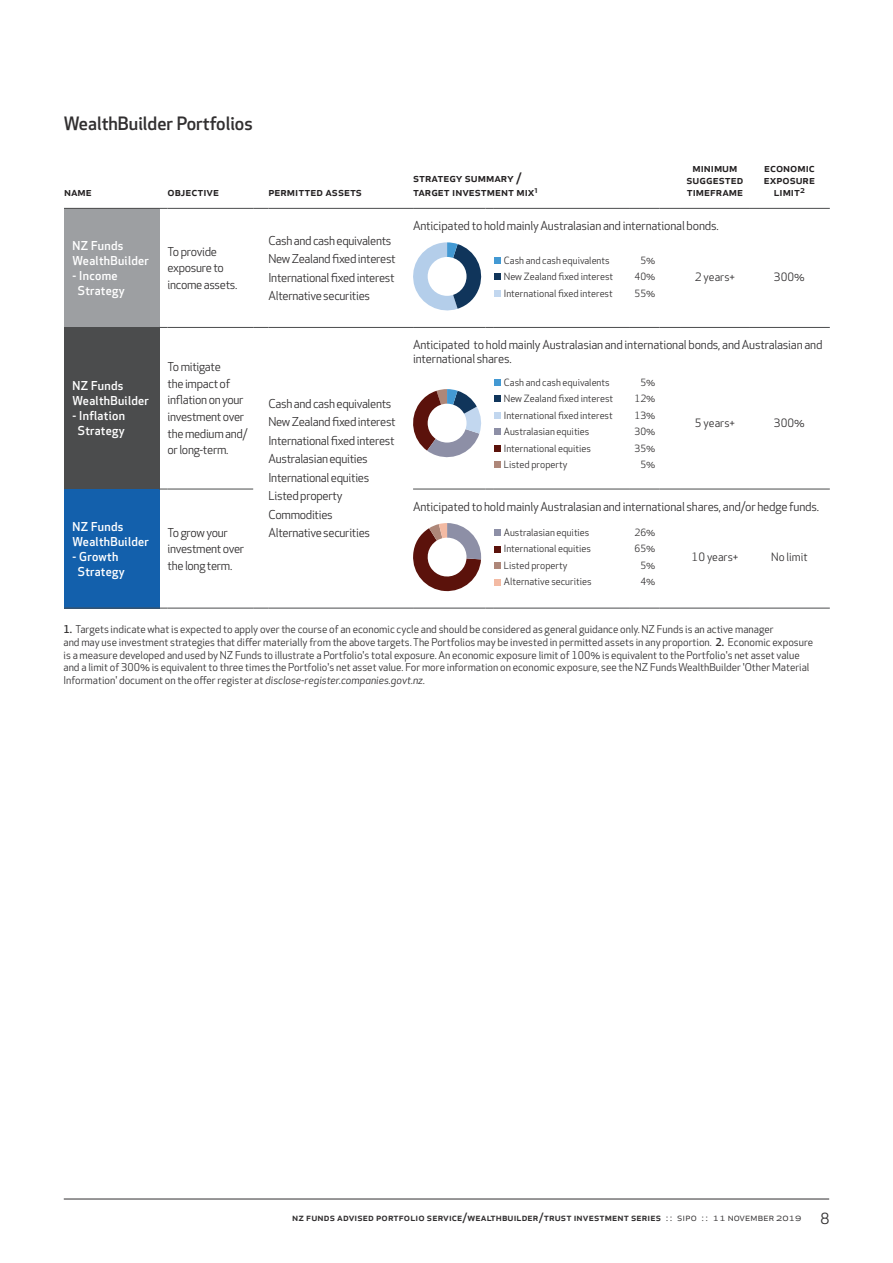
<style>
.page{position:relative;width:893px;height:1263px;background:#fff}
.page>*{position:absolute;margin:0;border:0;box-sizing:border-box;transform-origin:0 0}
.t1{font:500 18px "Apex New";color:#312f30}
.t2{font:15px "Apex New";color:#312f30}
.t3{font:12px/18.5px "Apex New";letter-spacing:-.025em;color:#312f30}
.t4{font:500 12px/12px "Apex New";color:#242122;text-align:center}
.t5{font:500 12px/15px "Apex New";letter-spacing:.025em;color:#fff}
.t6{font:11.25px "Apex New";color:#312f30}
.t7{font:10.5px/12.8px "Apex New";color:#312f30}
.t8{font:500 10.5px "Apex New";letter-spacing:.01em;color:#312f30}
.t9{font:9.75px/16.5px "Apex New";color:#312f30}
.s1{font-weight:500}
.s2{font-style:italic}
.s3{font-weight:400;color:#231f20}
.s4{font-weight:400}
</style>
<div class="page">
<hr style="left:64px;top:1198px;width:765px;height:1px;background:#312f30">
<div style="left:64px;top:208px;width:95px;height:119px;background:#9d9fa2"></div>
<div style="left:64px;top:327px;width:95px;height:162px;background:#4b4c4d"></div>
<div style="left:64px;top:489px;width:95px;height:119px;background:#1360ac"></div>
<hr style="left:64px;top:608px;width:95px;height:1px;background:#4b4c4d">
<hr style="left:168px;top:608px;width:85px;height:1px;background:#4b4c4d">
<svg style="left:253px;top:608px;width:15px;height:1px"></svg>
<hr style="left:268px;top:608px;width:145px;height:1px;background:#4b4c4d">
<hr style="left:413px;top:608px;width:72px;height:1px;background:#4b4c4d">
<hr style="left:494px;top:608px;width:136px;height:1px;background:#4b4c4d">
<hr style="left:630px;top:608px;width:30px;height:1px;background:#4b4c4d">
<svg style="left:660px;top:608px;width:21px;height:1px"></svg>
<hr style="left:681px;top:608px;width:68px;height:1px;background:#4b4c4d">
<hr style="left:749px;top:608px;width:81px;height:1px;background:#4b4c4d">
<hr style="left:168px;top:489px;width:85px;height:1px;background:#4b4c4d">
<hr style="left:64px;top:208px;width:95px;height:1px;background:#4b4c4d">
<hr style="left:168px;top:208px;width:85px;height:1px;background:#4b4c4d">
<svg style="left:253px;top:208px;width:15px;height:1px"></svg>
<hr style="left:268px;top:208px;width:145px;height:1px;background:#4b4c4d">
<hr style="left:413px;top:208px;width:72px;height:1px;background:#4b4c4d">
<hr style="left:494px;top:208px;width:136px;height:1px;background:#4b4c4d">
<hr style="left:630px;top:208px;width:30px;height:1px;background:#4b4c4d">
<svg style="left:660px;top:208px;width:21px;height:1px"></svg>
<hr style="left:681px;top:208px;width:68px;height:1px;background:#4b4c4d">
<hr style="left:749px;top:208px;width:81px;height:1px;background:#4b4c4d">
<hr style="left:168px;top:327px;width:85px;height:1px;background:#4b4c4d">
<svg style="left:253px;top:327px;width:15px;height:1px"></svg>
<hr style="left:268px;top:327px;width:145px;height:1px;background:#4b4c4d">
<hr style="left:413px;top:327px;width:72px;height:1px;background:#4b4c4d">
<hr style="left:494px;top:327px;width:136px;height:1px;background:#4b4c4d">
<hr style="left:630px;top:327px;width:30px;height:1px;background:#4b4c4d">
<svg style="left:660px;top:327px;width:21px;height:1px"></svg>
<hr style="left:681px;top:327px;width:68px;height:1px;background:#4b4c4d">
<hr style="left:749px;top:327px;width:81px;height:1px;background:#4b4c4d">
<hr style="left:413px;top:489px;width:72px;height:1px;background:#4b4c4d">
<hr style="left:494px;top:489px;width:136px;height:1px;background:#4b4c4d">
<hr style="left:630px;top:489px;width:30px;height:1px;background:#4b4c4d">
<svg style="left:660px;top:489px;width:21px;height:1px"></svg>
<hr style="left:681px;top:489px;width:68px;height:1px;background:#4b4c4d">
<hr style="left:749px;top:489px;width:81px;height:1px;background:#4b4c4d">
<svg style="left:413px;top:242px;width:69px;height:69px"></svg>
<div style="left:428px;top:257px;width:39px;height:39px;background:#fff;border-radius:50%"></div>
<div style="left:494px;top:257px;width:7px;height:7px;background:#4399d3"></div>
<div style="left:494px;top:273px;width:7px;height:7px;background:#10355b"></div>
<div style="left:494px;top:290px;width:7px;height:7px;background:#c2d7ef"></div>
<svg style="left:413px;top:389px;width:68px;height:69px"></svg>
<div style="left:428px;top:404px;width:39px;height:39px;background:#fff;border-radius:50%"></div>
<div style="left:494px;top:379px;width:7px;height:6px;background:#4399d3"></div>
<div style="left:494px;top:395px;width:7px;height:7px;background:#10355b"></div>
<div style="left:494px;top:412px;width:7px;height:6px;background:#c2d7ef"></div>
<div style="left:494px;top:428px;width:7px;height:7px;background:#8d8fa6"></div>
<div style="left:494px;top:445px;width:7px;height:6px;background:#5b120b"></div>
<div style="left:494px;top:461px;width:7px;height:7px;background:#ae8779"></div>
<svg style="left:413px;top:523px;width:68px;height:69px"></svg>
<div style="left:494px;top:529px;width:7px;height:7px;background:#8d8fa6"></div>
<div style="left:494px;top:546px;width:7px;height:6px;background:#5b120b"></div>
<div style="left:494px;top:562px;width:7px;height:7px;background:#ae8779"></div>
<div style="left:494px;top:579px;width:7px;height:6px;background:#f3baa3"></div>
<h1 class="t1" style="left:64px;top:112px;width:190px">WealthBuilder Portfolios</h1>
<p class="t4" style="left:64px;top:185px;width:29px">name</p>
<p class="t4" style="left:168px;top:185px;width:53px">objective</p>
<p class="t4" style="left:268px;top:185px;width:95px">permitted assets</p>
<p class="t5" style="left:73px;top:238px;width:78px">NZ Funds<br>WealthBuilder</p>
<p class="t5" style="left:73px;top:268px;width:54px;text-align:center">- Income<br>Strategy</p>
<p class="t3" style="left:168px;top:243px;width:71px;line-height:16.5px">To provide exposure to income assets.</p>
<p class="t3" style="left:268px;top:231px;width:129px">Cash and cash equivalents<br>New Zealand fixed interest<br>International fixed interest<br>Alternative securities</p>
<p class="t5" style="left:73px;top:378px;width:78px">NZ Funds<br>WealthBuilder</p>
<p class="t5" style="left:73px;top:408px;width:54px;text-align:center">- Inflation<br>Strategy</p>
<p class="t3" style="left:168px;top:359px;width:81px;line-height:16.5px">To mitigate<br>the impact of inflation on your investment over the medium and/ or long-term.</p>
<p class="t5" style="left:73px;top:518px;width:78px">NZ Funds<br>WealthBuilder</p>
<p class="t5" style="left:73px;top:548px;width:54px;text-align:center">- Growth<br>Strategy</p>
<p class="t3" style="left:168px;top:524px;width:78px;line-height:16.5px">To grow your investment over the long term.</p>
<p class="t3" style="left:268px;top:394px;width:129px">Cash and cash equivalents<br>New Zealand fixed interest<br>International fixed interest<br>Australasian equities<br>International equities<br>Listed property<br>Commodities<br>Alternative securities</p>
<p class="t4" style="left:413px;top:171px;width:126px;line-height:13.5px;text-align:left">strategy summary / target investment mix<sup>1</sup></p>
<p class="t4" style="left:687px;top:161px;width:58px">minimum suggested timeframe</p>
<p class="t4" style="left:764px;top:161px;width:53px">economic exposure limit<sup>2</sup></p>
<p class="t3" style="left:413px;top:217px;width:307px">Anticipated to hold mainly Australasian and international bonds.</p>
<p class="t9" style="left:504px;top:252px;width:111px">Cash and cash equivalents<br>New Zealand fixed interest<br>International fixed interest</p>
<p class="t9" style="left:635px;top:252px;width:22px;text-align:center">5%<br>40%<br>55%</p>
<p class="t6" style="left:695px;top:269px;width:42px">2 years+</p>
<p class="t6" style="left:774px;top:269px;width:32px">300%</p>
<p class="t3" style="left:413px;top:338px;width:411px;line-height:14.2px">Anticipated to hold mainly Australasian and international bonds, and Australasian and international shares.</p>
<p class="t9" style="left:504px;top:374px;width:111px">Cash and cash equivalents<br>New Zealand fixed interest<br>International fixed interest<br>Australasian equities<br>International equities<br>Listed property</p>
<p class="t9" style="left:635px;top:374px;width:22px;text-align:center">5%<br>12%<br>13%<br>30%<br>35%<br>5%</p>
<p class="t6" style="left:695px;top:416px;width:42px">5 years+</p>
<p class="t6" style="left:774px;top:416px;width:32px">300%</p>
<p class="t3" style="left:413px;top:497px;width:407px">Anticipated to hold mainly Australasian and international shares, and/or hedge funds.</p>
<p class="t9" style="left:504px;top:524px;width:89px">Australasian equities<br>International equities<br>Listed property<br>Alternative securities</p>
<p class="t9" style="left:635px;top:524px;width:22px;text-align:center">26%<br>65%<br>5%<br>4%</p>
<p class="t6" style="left:692px;top:550px;width:48px">10 years+</p>
<p class="t6" style="left:771px;top:550px;width:38px">No limit</p>
<p class="t7" style="left:64px;top:623px;width:751px"><span class="s1">1.</span> Targets indicate what is expected to apply over the course of an economic cycle and should be considered as general guidance only. NZ Funds is an active manager<br>and may use investment strategies that differ materially from the above targets. The Portfolios may be invested in permitted assets in any proportion. <span class="s1">2.</span> Economic exposure is a measure developed and used by NZ Funds to illustrate a Portfolio's total exposure. An economic exposure limit of 100% is equivalent to the Portfolio's net asset value and a limit of 300% is equivalent to three times the Portfolio's net asset value. For more information on economic exposure, see the NZ Funds WealthBuilder 'Other Material Information' document on the offer register at <span class="s2">disclose-register.companies.govt.nz.</span></p>
<p class="t8" style="left:292px;top:1210px;width:511px">nz funds advised portfolio service/wealthbuilder/trust investment series <span class="s3">: :</span> <span class="s4">sipo : : 11 november 2019</span></p>
<h2 class="t2" style="left:820px;top:1209px;width:10px">8</h2>
</div>
